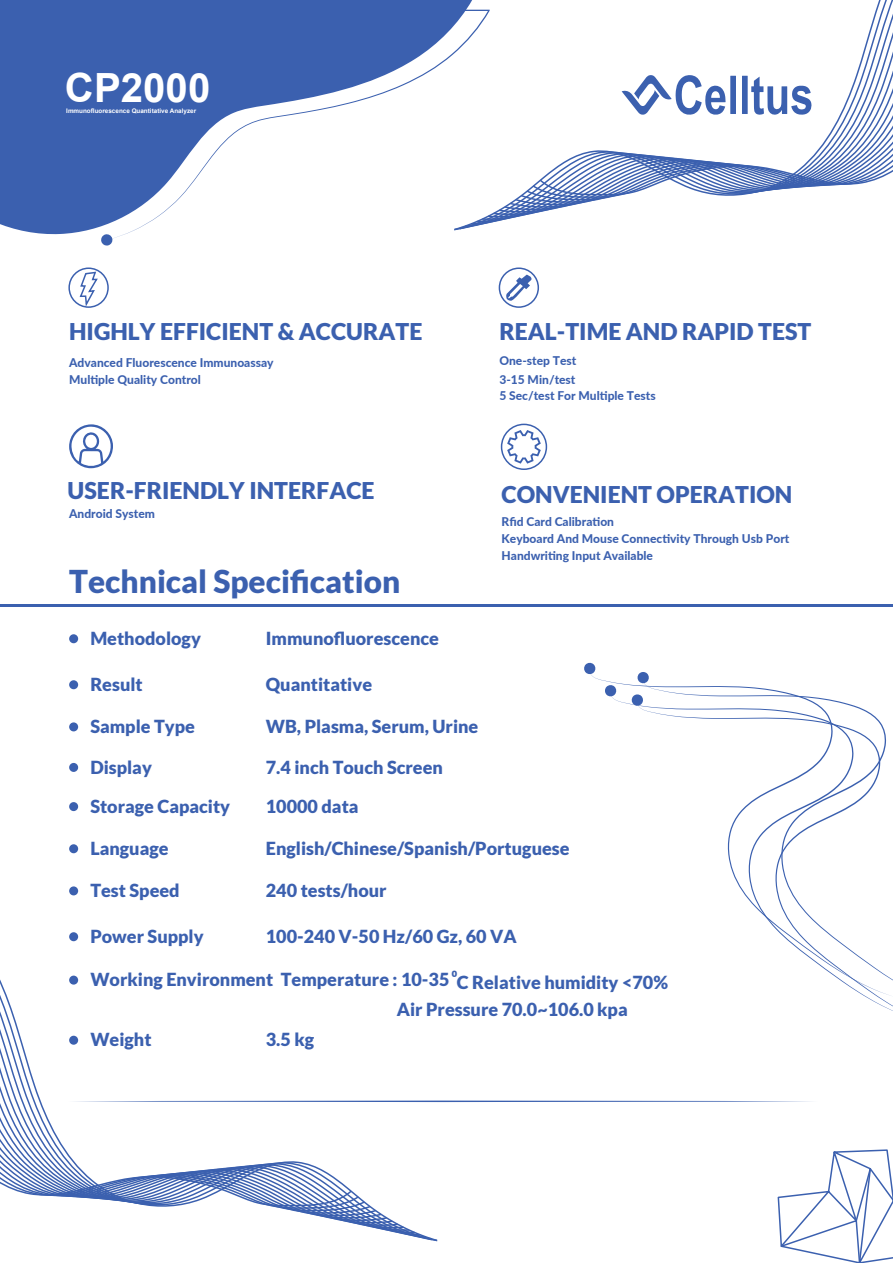
<style>
.page{position:relative;width:893px;height:1263px;background:#fff}
.page>*{position:absolute;margin:0;border:0;box-sizing:border-box;transform-origin:0 0}
.t1{font:700 40.2px "Arial";color:#fff}
.t2{font:900 31.5px "Lato";color:#3b60af}
.t3{font:900 23.1px "Lato";color:#3b60af}
.t4{font:900 18px/27.5px "Lato";color:#3b60af}
.t5{font:800 12px/17.2px "Lato";color:#3b60af}
.t6{font:700 6.3px "Arial";color:#fff}
</style>
<div class="page">
<svg style="left:101px;top:235px;width:12px;height:11px"></svg>
<svg style="left:0;top:1077px;width:416px;height:157px"></svg>
<svg style="left:0;top:1095px;width:411px;height:136px"></svg>
<svg style="left:0;top:1110px;width:405px;height:119px"></svg>
<svg style="left:0;top:1123px;width:399px;height:104px"></svg>
<svg style="left:0;top:0;width:472px;height:235px;fill:#3b60af"></svg>
<svg style="left:492px;top:75px;width:401px;height:141px"></svg>
<svg style="left:777px;top:1149px;width:116px;height:114px"></svg>
<svg style="left:78px;top:271px;width:21px;height:37px"></svg>
<div style="left:68px;top:267px;width:41px;height:41px;border:2px solid #3b60af;border-radius:50%"></div>
<div style="left:499px;top:267px;width:40px;height:41px;border:2px solid #3b60af;border-radius:50%"></div>
<svg style="left:505px;top:275px;width:28px;height:26px"></svg>
<svg style="left:69px;top:424px;width:44px;height:44px"></svg>
<div style="left:501px;top:424px;width:46px;height:46px;border:2px solid #3b60af;border-radius:50%"></div>
<svg style="left:507px;top:430px;width:34px;height:34px"></svg>
<hr style="left:0;top:604px;width:893px;height:2px;background:#3b60af">
<div style="left:69px;top:634px;width:9px;height:9px;background:#3b60af;border-radius:50%"></div>
<div style="left:69px;top:680px;width:9px;height:9px;background:#3b60af;border-radius:50%"></div>
<div style="left:69px;top:722px;width:9px;height:9px;background:#3b60af;border-radius:50%"></div>
<div style="left:69px;top:763px;width:9px;height:9px;background:#3b60af;border-radius:50%"></div>
<div style="left:69px;top:802px;width:9px;height:9px;background:#3b60af;border-radius:50%"></div>
<div style="left:69px;top:844px;width:9px;height:9px;background:#3b60af;border-radius:50%"></div>
<div style="left:69px;top:886px;width:9px;height:9px;background:#3b60af;border-radius:50%"></div>
<div style="left:69px;top:932px;width:9px;height:9px;background:#3b60af;border-radius:50%"></div>
<div style="left:69px;top:975px;width:9px;height:9px;background:#3b60af;border-radius:50%"></div>
<div style="left:69px;top:1036px;width:9px;height:9px;background:#3b60af;border-radius:50%"></div>
<svg style="left:584px;top:662px;width:12px;height:13px"></svg>
<svg style="left:605px;top:685px;width:12px;height:12px"></svg>
<svg style="left:643px;top:684px;width:189px;height:16px"></svg>
<svg style="left:637px;top:672px;width:12px;height:12px"></svg>
<svg style="left:638px;top:700px;width:255px;height:311px"></svg>
<svg style="left:631px;top:694px;width:13px;height:12px"></svg>
<svg style="left:69px;top:1100px;width:742px;height:2px"></svg>
<h1 class="t1" style="left:65px;top:60px;width:147px">CP2000</h1>
<p class="t6" style="left:66px;top:106px;width:131px">Immunofluorescence Quantitative Analyzer</p>
<p class="t3" style="left:69px;top:318px;width:355px">HIGHLY EFFICIENT &amp; ACCURATE</p>
<p class="t5" style="left:69px;top:353px;width:206px">Advanced Fluorescence Immunoassay<br>Multiple Quality Control</p>
<p class="t3" style="left:499px;top:318px;width:314px">REAL-TIME AND RAPID TEST</p>
<p class="t5" style="left:499px;top:351px;width:78px;line-height:18.6px">One-step Test<br>3-15 Min/test</p>
<p class="t5" style="left:499px;top:386px;width:158px">5 Sec/test For Multiple Tests</p>
<p class="t3" style="left:68px;top:477px;width:309px">USER-FRIENDLY INTERFACE</p>
<p class="t5" style="left:69px;top:505px;width:87px">Android System</p>
<h2 class="t2" style="left:69px;top:563px;width:333px">Technical Specification</h2>
<p class="t4" style="left:90px;top:624px;width:112px">Methodology</p>
<p class="t4" style="left:266px;top:624px;width:175px">Immunofluorescence</p>
<p class="t4" style="left:90px;top:670px;width:54px">Result</p>
<p class="t4" style="left:266px;top:670px;width:108px">Quantitative</p>
<p class="t4" style="left:90px;top:712px;width:106px">Sample Type</p>
<p class="t4" style="left:266px;top:712px;width:214px">WB, Plasma, Serum, Urine</p>
<p class="t4" style="left:90px;top:753px;width:63px">Display</p>
<p class="t4" style="left:266px;top:753px;width:179px">7.4 inch Touch Screen</p>
<p class="t3" style="left:502px;top:481px;width:292px">CONVENIENT OPERATION</p>
<p class="t5" style="left:502px;top:512px;width:289px">Rfid Card Calibration<br>Keyboard And Mouse Connectivity Through Usb Port<br>Handwriting Input Available</p>
<p class="t4" style="left:90px;top:792px;width:141px">Storage Capacity</p>
<p class="t4" style="left:266px;top:792px;width:94px">10000 data</p>
<p class="t4" style="left:90px;top:834px;width:80px">Language</p>
<p class="t4" style="left:266px;top:834px;width:305px">English/Chinese/Spanish/Portuguese</p>
<p class="t4" style="left:90px;top:876px;width:91px">Test Speed</p>
<p class="t4" style="left:266px;top:876px;width:122px">240 tests/hour</p>
<p class="t4" style="left:90px;top:922px;width:115px">Power Supply</p>
<p class="t4" style="left:266px;top:922px;width:252px">100-240 V-50 Hz/60 Gz, 60 VA</p>
<p class="t4" style="left:397px;top:968px;width:273px;text-indent:55px"><sup>⁰</sup>C Relative humidity &lt;70%<br>Air Pressure 70.0~106.0 kpa</p>
<p class="t4" style="left:90px;top:965px;width:361px">Working Environment Temperature : 10-35</p>
<p class="t4" style="left:90px;top:1026px;width:63px">Weight</p>
<p class="t4" style="left:266px;top:1026px;width:50px">3.5 kg</p>
</div>
